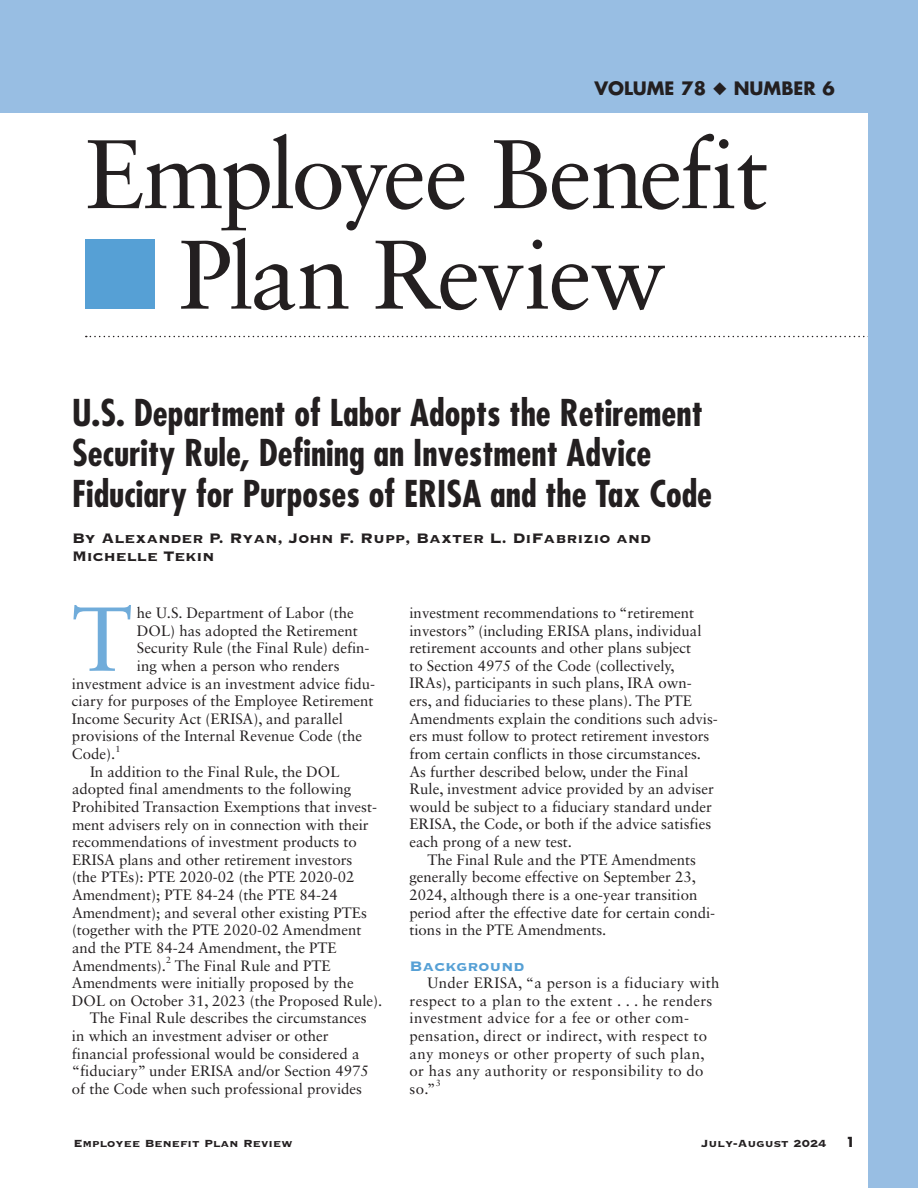
<style>
.page{position:relative;width:918px;height:1188px;background:#fff}
.page>*{position:absolute;margin:0;border:0;box-sizing:border-box;transform-origin:0 0}
.t1{font:97.5px/100.5px "Sabon LT Std";letter-spacing:-.025em;color:#231f20;text-align:center}
.t2{font:90.75px "Sabon LT Std";color:#70acda}
.t3{font:700 condensed 36px/40.5px "Futura Std";color:#231f20}
.t4{font:18px/18px "Copperplate Gothic Std 33 BC";color:#231f20}
.t5{font:700 18px "Futura Std";color:#231f20}
.t6{font:18px "Copperplate Gothic Std 33 BC";color:#56a0d5}
.t7{font:15px/17.7px "Sabon LT Std";color:#231f20}
.t8{font:15px/17.7px "Sabon LT Std";letter-spacing:.025em;color:#231f20}
.t9{font:13.5px "Copperplate Gothic Std 33 BC";color:#231f20}
.t10{font:700 13.5px "Futura Std";color:#231f20}
.t11{font:9px "Sabon LT Std";color:#231f20}
.s1{font-size:93px}
</style>
<div class="page">
<div style="left:0;top:0;width:918px;height:112px;background:#98bee3"></div>
<svg style="left:86px;top:336px;width:782px;height:1px"></svg>
<div style="left:85px;top:239px;width:69px;height:70px;background:#56a0d5"></div>
<div style="left:868px;top:0;width:50px;height:1188px;background:#98bee3"></div>
<p class="t5" style="left:594px;top:76px;width:242px">VOLUME 78 ◆ NUMBER 6</p>
<h1 class="t1" style="left:85px;top:123px;width:685px">Employee Benefit<br>P<span class="s1">l</span>an Review</h1>
<h3 class="t3" style="left:72px;top:392px;width:642px">U.S. Department of Labor Adopts the Retirement<br>Security Rule, Defining an Investment Advice<br>Fiduciary for Purposes of ERISA and the Tax Code</h3>
<p class="t4" style="left:72px;top:529px;width:581px">By Alexander P. Ryan, John F. Rupp, Baxter L. DiFabrizio and<br>Michelle Tekin</p>
<h2 class="t2" style="left:72px;top:585px;width:62px">T</h2>
<p class="t7" style="left:137px;top:604px;width:218px">he U.S. Department of Labor (the</p>
<p class="t7" style="left:137px;top:621px;width:222px">DOL) has adopted the Retirement</p>
<p class="t7" style="left:137px;top:639px;width:234px">Security Rule (the Final Rule) defin-</p>
<p class="t7" style="left:137px;top:657px;width:204px">ing when a person who renders</p>
<p class="t7" style="left:72px;top:674px;width:305px">investment advice is an investment advice fidu-</p>
<p class="t7" style="left:72px;top:692px;width:303px">ciary for purposes of the Employee Retirement</p>
<p class="t7" style="left:72px;top:710px;width:272px">Income Security Act (ERISA), and parallel</p>
<p class="t7" style="left:72px;top:727px;width:292px">provisions of the Internal Revenue Code (the</p>
<p class="t7" style="left:72px;top:745px;width:45px">Code).</p>
<p class="t11" style="left:115px;top:743px;width:7px">1</p>
<p class="t7" style="left:72px;top:762px;width:307px;text-indent:18px">In addition to the Final Rule, the DOL adopted final amendments to the following Prohibited Transaction Exemptions that invest&shy;ment advisers rely on in connection with their recommendations of investment products to ERISA plans and other retirement investors (the PTEs): PTE 2020-02 (the PTE 2020-02<br>Amendment); PTE 84-24 (the PTE 84-24<br>Amendment); and several other existing PTEs (together with the PTE 2020-02 Amendment and the PTE 84-24 Amendment, the PTE Amendments).</p>
<p class="t11" style="left:166px;top:955px;width:7px">2</p>
<p class="t7" style="left:175px;top:956px;width:157px">The Final Rule and PTE</p>
<p class="t7" style="left:72px;top:974px;width:283px">Amendments were initially proposed by the</p>
<p class="t7" style="left:72px;top:992px;width:312px">DOL on October 31, 2023 (the Proposed Rule).</p>
<p class="t7" style="left:90px;top:1009px;width:278px">The Final Rule describes the circumstances</p>
<p class="t7" style="left:72px;top:1027px;width:258px">in which an investment adviser or other</p>
<p class="t7" style="left:72px;top:1044px;width:289px">financial professional would be considered a</p>
<p class="t7" style="left:72px;top:1062px;width:298px">“fiduciary” under ERISA and/or Section 4975</p>
<p class="t7" style="left:72px;top:1080px;width:292px">of the Code when such professional provides</p>
<p class="t7" style="left:409px;top:604px;width:310px">investment recommendations to “retirement investors” (including ERISA plans, individual retirement accounts and other plans subject<br>to Section 4975 of the Code (collectively, IRAs), participants in such plans, IRA own&shy;ers, and fiduciaries to these plans). The PTE Amendments explain the conditions such advis&shy;ers must follow to protect retirement investors from certain conflicts in those circumstances.<br>As further described below, under the Final Rule, investment advice provided by an adviser would be subject to a fiduciary standard under ERISA, the Code, or both if the advice satisfies each prong of a new test.</p>
<p class="t7" style="left:409px;top:851px;width:307px;text-indent:18px">The Final Rule and the PTE Amendments generally become effective on September 23, 2024, although there is a one-year transition period after the effective date for certain condi&shy;tions in the PTE Amendments.</p>
<p class="t6" style="left:410px;top:957px;width:117px">Background</p>
<p class="t8" style="left:410px;top:974px;width:312px;text-indent:18px">Under ERISA, “a person is a fiduciary with respect to a plan to the extent . . . he renders investment advice for a fee or other com&shy;pensation, direct or indirect, with respect to any moneys or other property of such plan, or has any authority or responsibility to do so.”</p>
<p class="t11" style="left:436px;top:1078px;width:7px">3</p>
<p class="t9" style="left:74px;top:1136px;width:221px">Employee Benefit Plan Review</p>
<p class="t9" style="left:701px;top:1136px;width:127px">July-August 2024</p>
<p class="t10" style="left:846px;top:1133px;width:11px">1</p>
</div>
